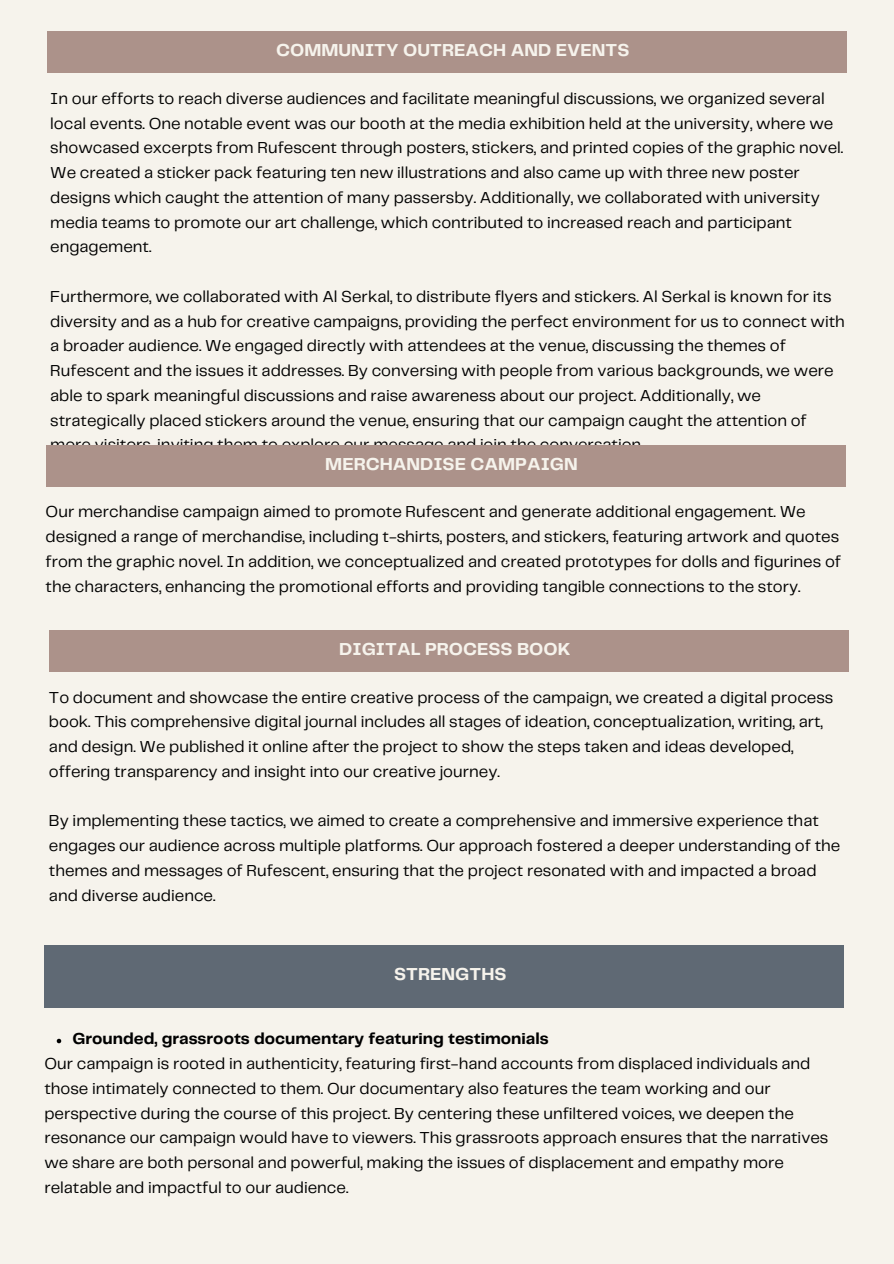
<style>
.page{position:relative;width:894px;height:1264px;background:#fff}
.page>*{position:absolute;margin:0;border:0;box-sizing:border-box;transform-origin:0 0}
.t1{font:700 18px "Telegraf";color:#f6f3ec}
.t2{font:16.5px/24.8px "Telegraf";color:#000}
.t3{font:700 16.5px "Telegraf";color:#000}
</style>
<div class="page">
<div style="left:0;top:0;width:893px;height:1263px;background:#f6f3ec"></div>
<div style="left:47px;top:32px;width:799px;height:41px;background:#ac928a"></div>
<div style="left:49px;top:630px;width:799px;height:41px;background:#ac928a"></div>
<div style="left:46px;top:445px;width:799px;height:41px;background:#ac928a"></div>
<div style="left:44px;top:944px;width:799px;height:63px;background:#5f6974"></div>
<svg style="left:57px;top:1038px;width:4px;height:5px"></svg>
<p class="t1" style="left:276px;top:42px;width:354px">COMMUNITY OUTREACH AND EVENTS</p>
<h1 class="t2" style="left:50px;top:87px;width:794px">In our efforts to reach diverse audiences and facilitate meaningful discussions, we organized several local events. One notable event was our booth at the media exhibition held at the university, where we showcased excerpts from Rufescent through posters, stickers, and printed copies of the graphic novel.<br>We created a sticker pack featuring ten new illustrations and also came up with three new poster designs which caught the attention of many passersby. Additionally, we collaborated with university media teams to promote our art challenge, which contributed to increased reach and participant engagement.</h1>
<p class="t2" style="left:50px;top:285px;width:795px">Furthermore, we collaborated with Al Serkal, to distribute flyers and stickers. Al Serkal is known for its diversity and as a hub for creative campaigns, providing the perfect environment for us to connect with a broader audience. We engaged directly with attendees at the venue, discussing the themes of Rufescent and the issues it addresses. By conversing with people from various backgrounds, we were able to spark meaningful discussions and raise awareness about our project. Additionally, we strategically placed stickers around the venue, ensuring that our campaign caught the attention of more visitors, inviting them to explore our message and join the conversation.</p>
<p class="t1" style="left:325px;top:456px;width:254px">MERCHANDISE CAMPAIGN</p>
<p class="t2" style="left:46px;top:500px;width:796px">Our merchandise campaign aimed to promote Rufescent and generate additional engagement. We designed a range of merchandise, including t-shirts, posters, and stickers, featuring artwork and quotes from the graphic novel. In addition, we conceptualized and created prototypes for dolls and figurines of the characters, enhancing the promotional efforts and providing tangible connections to the story.</p>
<h1 class="t1" style="left:339px;top:641px;width:233px">DIGITAL PROCESS BOOK</h1>
<h1 class="t2" style="left:49px;top:685px;width:785px">To document and showcase the entire creative process of the campaign, we created a digital process book. This comprehensive digital journal includes all stages of ideation, conceptualization, writing, art, and design. We published it online after the project to show the steps taken and ideas developed, offering transparency and insight into our creative journey.</h1>
<p class="t2" style="left:49px;top:809px;width:792px">By implementing these tactics, we aimed to create a comprehensive and immersive experience that engages our audience across multiple platforms. Our approach fostered a deeper understanding of the themes and messages of Rufescent, ensuring that the project resonated with and impacted a broad and diverse audience.</p>
<h1 class="t1" style="left:394px;top:966px;width:114px">STRENGTHS</h1>
<p class="t3" style="left:72px;top:1031px;width:477px">Grounded, grassroots documentary featuring testimonials</p>
<p class="t2" style="left:44px;top:1052px;width:785px">Our campaign is rooted in authenticity, featuring first-hand accounts from displaced individuals and those intimately connected to them. Our documentary also features the team working and our perspective during the course of this project. By centering these unfiltered voices, we deepen the resonance our campaign would have to viewers. This grassroots approach ensures that the narratives we share are both personal and powerful, making the issues of displacement and empathy more relatable and impactful to our audience.</p>
</div>
